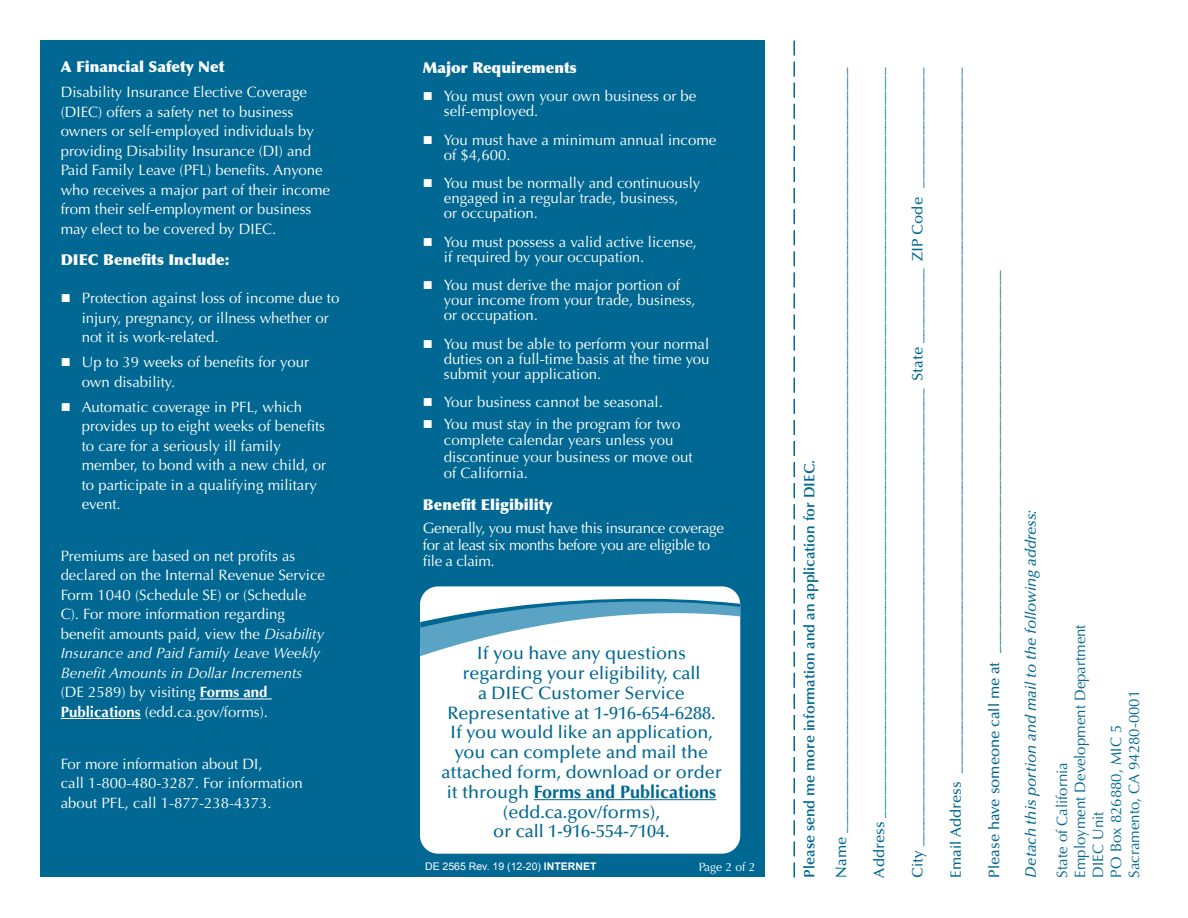
<style>
.page{position:relative;width:1188px;height:918px;background:#fff}
.page>*{position:absolute;margin:0;border:0;box-sizing:border-box;transform-origin:0 0}
.t1{font:500 18px/19.8px "Optima";color:#006892;text-align:center}
.t2{font:15px/19.5px "Optima";color:#fff}
.t3{font:500 15px "Optima";color:#006892}
.t4{font:15px/18px "Optima";color:#006892}
.t5{font:15px/16.5px "Optima";letter-spacing:-.025em;color:#fff}
.t6{font:900 15px "Optima";color:#fff}
.t7{font:600 15px "Optima";color:#006892}
.t8{font:italic 500 15px "Optima";color:#006892}
.t9{font:12px "Optima";color:#fff}
.t10{font:10.5px "Arial";color:#fff}
.s1{font-style:italic}
.s2{font-weight:700}
</style>
<div class="page">
<div style="left:40px;top:40px;width:724px;height:838px;background:#006892"></div>
<svg style="left:794px;top:40px;width:1px;height:838px"></svg>
<div style="left:420px;top:586px;width:320px;height:268px;background:#fff;border-radius:18px"></div>
<svg style="left:420px;top:595px;width:320px;height:61px"></svg>
<hr style="left:200px;top:699px;width:72px;height:1px;background:#fff">
<hr style="left:61px;top:718px;width:80px;height:1px;background:#fff">
<hr style="left:534px;top:799px;width:182px;height:1px;background:#006892">
<h3 class="t6" style="left:61px;top:58px;width:165px">A Financial Safety Net</h3>
<p class="t2" style="left:61px;top:83px;width:271px">Disability Insurance Elective Coverage (DIEC) offers a safety net to business owners or self-employed individuals by providing Disability Insurance (DI) and Paid Family Leave (PFL) benefits. Anyone who receives a major part of their income from their self-employment or business may elect to be covered by DIEC.</p>
<h3 class="t6" style="left:61px;top:251px;width:170px">DIEC Benefits Include:</h3>
<p class="t2" style="left:82px;top:289px;width:259px">Protection against loss of income due to injury, pregnancy, or illness whether or not it is work-related.</p>
<p class="t2" style="left:82px;top:353px;width:229px">Up to 39 weeks of benefits for your own disability.</p>
<p class="t2" style="left:82px;top:397px;width:246px">Automatic coverage in PFL, which provides up to eight weeks of benefits to care for a seriously ill family member, to bond with a new child, or to participate in a qualifying military event.</p>
<p class="t2" style="left:61px;top:546px;width:266px">Premiums are based on net profits as declared on the Internal Revenue Service Form 1040 (Schedule SE) or (Schedule C). For more information regarding benefit amounts paid, view the <span class="s1">Disability Insurance and Paid Family Leave Weekly Benefit Amounts in Dollar Increments </span>(DE 2589) by visiting <span class="s2">Forms and Publications</span> (edd.ca.gov/forms).</p>
<p class="t2" style="left:61px;top:754px;width:243px">For more information about DI,<br>call 1-800-480-3287. For information about PFL, call 1-877-238-4373.</p>
<h3 class="t6" style="left:423px;top:58px;width:155px">Major Requirements</h3>
<p class="t2" style="left:444px;top:89px;width:254px;line-height:15px">You must own your own business or be self-employed.</p>
<p class="t2" style="left:444px;top:132px;width:274px;line-height:15px">You must have a minimum annual income of $4,600.</p>
<p class="t2" style="left:444px;top:176px;width:258px;line-height:15px">You must be normally and continuously engaged in a regular trade, business,<br>or occupation.</p>
<p class="t2" style="left:444px;top:234px;width:255px;line-height:15px">You must possess a valid active license, if required by your occupation.</p>
<p class="t2" style="left:444px;top:278px;width:253px;line-height:15px">You must derive the major portion of your income from your trade, business, or occupation.</p>
<p class="t2" style="left:444px;top:336px;width:267px;line-height:15px;text-align:justify">You must be able to perform your normal duties on a full-time basis at the time you submit your application.</p>
<p class="t2" style="left:444px;top:392px;width:220px">Your business cannot be seasonal.</p>
<p class="t2" style="left:444px;top:416px;width:250px;line-height:16.5px">You must stay in the program for two complete calendar years unless you discontinue your business or move out of California.</p>
<h3 class="t6" style="left:423px;top:495px;width:131px">Benefit Eligibility</h3>
<p class="t5" style="left:423px;top:520px;width:302px">Generally, you must have this insurance coverage for at least six months before you are eligible to file a claim.</p>
<p class="t1" style="left:441px;top:644px;width:282px">If you have any questions regarding your eligibility, call<br>a DIEC Customer Service<br>Representative at 1-916-654-6288.<br>If you would like an application, you can complete and mail the attached form, download or order it through <span class="s2">Forms and Publications </span>(edd.ca.gov/forms),<br>or call 1-916-554-7104.</p>
<p class="t10" style="left:425px;top:859px;width:173px">DE 2565 Rev. 19 (12-20) <span class="s2">INTERNET</span></p>
<p class="t9" style="left:699px;top:860px;width:58px">Page 2 of 2</p>
<p class="t7" style="left:801px;top:878px;width:419px;rotate:-90deg">Please send me more information and an application for DIEC.</p>
<p class="t3" style="left:833px;top:878px;width:811px;rotate:-90deg">Name ______________________________________________________________________________________________________</p>
<p class="t3" style="left:871px;top:878px;width:811px;rotate:-90deg">Address ____________________________________________________________________________________________________</p>
<p class="t3" style="left:909px;top:261px;width:195px;rotate:-90deg">ZIP Code ________________</p>
<p class="t3" style="left:947px;top:878px;width:811px;rotate:-90deg">Email Address ______________________________________________________________________________________________</p>
<p class="t3" style="left:909px;top:381px;width:114px;rotate:-90deg">State __________</p>
<p class="t3" style="left:909px;top:878px;width:490px;rotate:-90deg">City _____________________________________________________________</p>
<p class="t3" style="left:986px;top:878px;width:609px;rotate:-90deg">Please have someone call me at ___________________________________________________</p>
<p class="t8" style="left:1022px;top:878px;width:369px;rotate:-90deg">Detach this portion and mail to the following address:</p>
<p class="t4" style="left:1053px;top:878px;width:255px;rotate:-90deg">State of California<br>Employment Development Department<br>DIEC Unit<br>PO Box 826880, MIC 5<br>Sacramento, CA 94280-0001</p>
</div>
